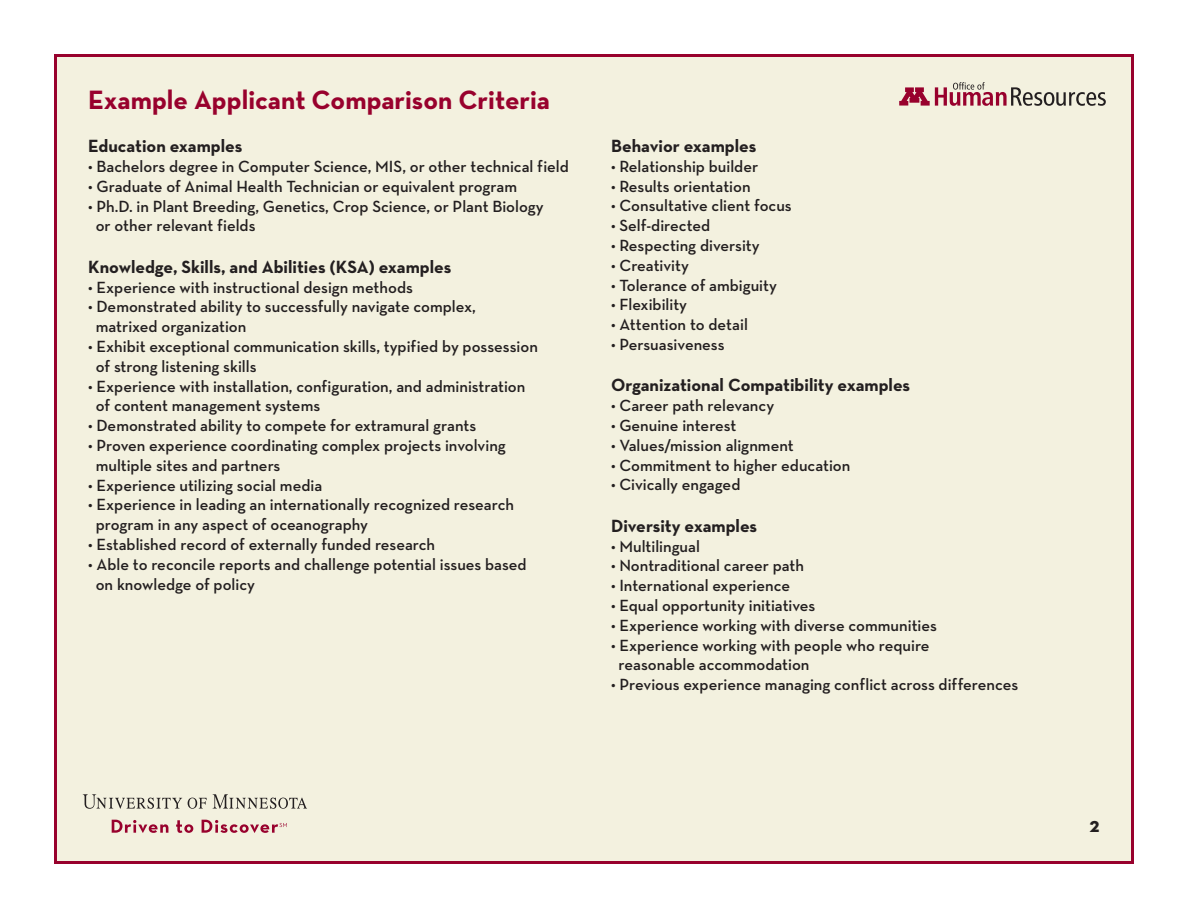
<style>
.page{position:relative;width:1188px;height:918px;background:#fff}
.page>*{position:absolute;margin:0;border:0;box-sizing:border-box;transform-origin:0 0}
.t1{font:700 27px "Neutraface Text";color:#98012d}
.t2{font:700 21px "Neutraface Text";color:#231f20}
.t3{font:700 18px "Neutraface Text";color:#231f20}
.t4{font:600 16.5px/19.8px "Neutraface Text";color:#231f20}
</style>
<div class="page">
<div style="left:54px;top:54px;width:1080px;height:810px;background:#f3f1df;border:3px solid #98012d"></div>
<svg style="left:899px;top:82px;width:207px;height:24px"></svg>
<svg style="left:213px;top:794px;width:94px;height:15px"></svg>
<svg style="left:188px;top:798px;width:19px;height:11px"></svg>
<svg style="left:83px;top:794px;width:99px;height:15px"></svg>
<svg style="left:112px;top:820px;width:56px;height:13px"></svg>
<svg style="left:176px;top:820px;width:17px;height:13px"></svg>
<svg style="left:202px;top:820px;width:85px;height:13px"></svg>
<p class="t1" style="left:88px;top:82px;width:463px">Example Applicant Comparison Criteria</p>
<p class="t3" style="left:88px;top:134px;width:156px">Education examples</p>
<p class="t4" style="left:88px;top:156px;width:482px">• Bachelors degree in Computer Science, MIS, or other technical field</p>
<p class="t4" style="left:88px;top:176px;width:430px">• Graduate of Animal Health Technician or equivalent program</p>
<p class="t4" style="left:96px;top:196px;width:449px;text-indent:-8px">• Ph.D. in Plant Breeding, Genetics, Crop Science, or Plant Biology or other relevant fields</p>
<p class="t3" style="left:88px;top:255px;width:365px">Knowledge, Skills, and Abilities (KSA) examples</p>
<p class="t4" style="left:88px;top:277px;width:326px">• Experience with instructional design methods</p>
<p class="t4" style="left:88px;top:297px;width:389px">• Demonstrated ability to successfully navigate complex,</p>
<p class="t4" style="left:96px;top:317px;width:152px">matrixed organization</p>
<p class="t4" style="left:96px;top:336px;width:444px;text-indent:-8px">• Exhibit exceptional communication skills, typified by possession of strong listening skills</p>
<p class="t4" style="left:96px;top:376px;width:431px;text-indent:-8px">• Experience with installation, configuration, and administration of content management systems</p>
<p class="t4" style="left:88px;top:416px;width:390px">• Demonstrated ability to compete for extramural grants</p>
<p class="t4" style="left:96px;top:435px;width:412px;text-indent:-8px">• Proven experience coordinating complex projects involving multiple sites and partners</p>
<p class="t4" style="left:88px;top:475px;width:236px">• Experience utilizing social media</p>
<p class="t4" style="left:96px;top:495px;width:420px;text-indent:-8px">• Experience in leading an internationally recognized research program in any aspect of oceanography</p>
<p class="t4" style="left:88px;top:534px;width:348px">• Established record of externally funded research</p>
<p class="t4" style="left:96px;top:554px;width:432px;text-indent:-8px">• Able to reconcile reports and challenge potential issues based on knowledge of policy</p>
<p class="t3" style="left:611px;top:134px;width:147px">Behavior examples</p>
<p class="t4" style="left:611px;top:156px;width:149px">• Relationship builder</p>
<p class="t4" style="left:611px;top:176px;width:141px">• Results orientation</p>
<p class="t4" style="left:611px;top:196px;width:182px">• Consultative client focus</p>
<p class="t4" style="left:611px;top:216px;width:101px">• Self-directed</p>
<p class="t4" style="left:611px;top:235px;width:150px">• Respecting diversity</p>
<p class="t4" style="left:611px;top:255px;width:79px">• Creativity</p>
<p class="t4" style="left:611px;top:275px;width:167px">• Tolerance of ambiguity</p>
<p class="t4" style="left:611px;top:295px;width:78px">• Flexibility</p>
<p class="t4" style="left:611px;top:315px;width:138px">• Attention to detail</p>
<p class="t4" style="left:611px;top:334px;width:115px">• Persuasiveness</p>
<p class="t3" style="left:611px;top:374px;width:301px">Organizational Compatibility examples</p>
<p class="t4" style="left:611px;top:396px;width:165px">• Career path relevancy</p>
<p class="t4" style="left:611px;top:415px;width:127px">• Genuine interest</p>
<p class="t4" style="left:611px;top:435px;width:184px">• Values/mission alignment</p>
<p class="t4" style="left:611px;top:455px;width:241px">• Commitment to higher education</p>
<p class="t4" style="left:611px;top:475px;width:131px">• Civically engaged</p>
<p class="t3" style="left:611px;top:514px;width:148px">Diversity examples</p>
<p class="t4" style="left:611px;top:536px;width:90px">• Multilingual</p>
<p class="t4" style="left:611px;top:556px;width:195px">• Nontraditional career path</p>
<p class="t4" style="left:611px;top:576px;width:181px">• International experience</p>
<p class="t4" style="left:611px;top:595px;width:206px">• Equal opportunity initiatives</p>
<p class="t4" style="left:611px;top:615px;width:327px">• Experience working with diverse communities</p>
<p class="t4" style="left:619px;top:635px;width:312px;text-indent:-8px">• Experience working with people who require reasonable accommodation</p>
<p class="t4" style="left:611px;top:675px;width:409px">• Previous experience managing conflict across differences</p>
<p class="t2" style="left:1089px;top:812px;width:12px">2</p>
</div>
